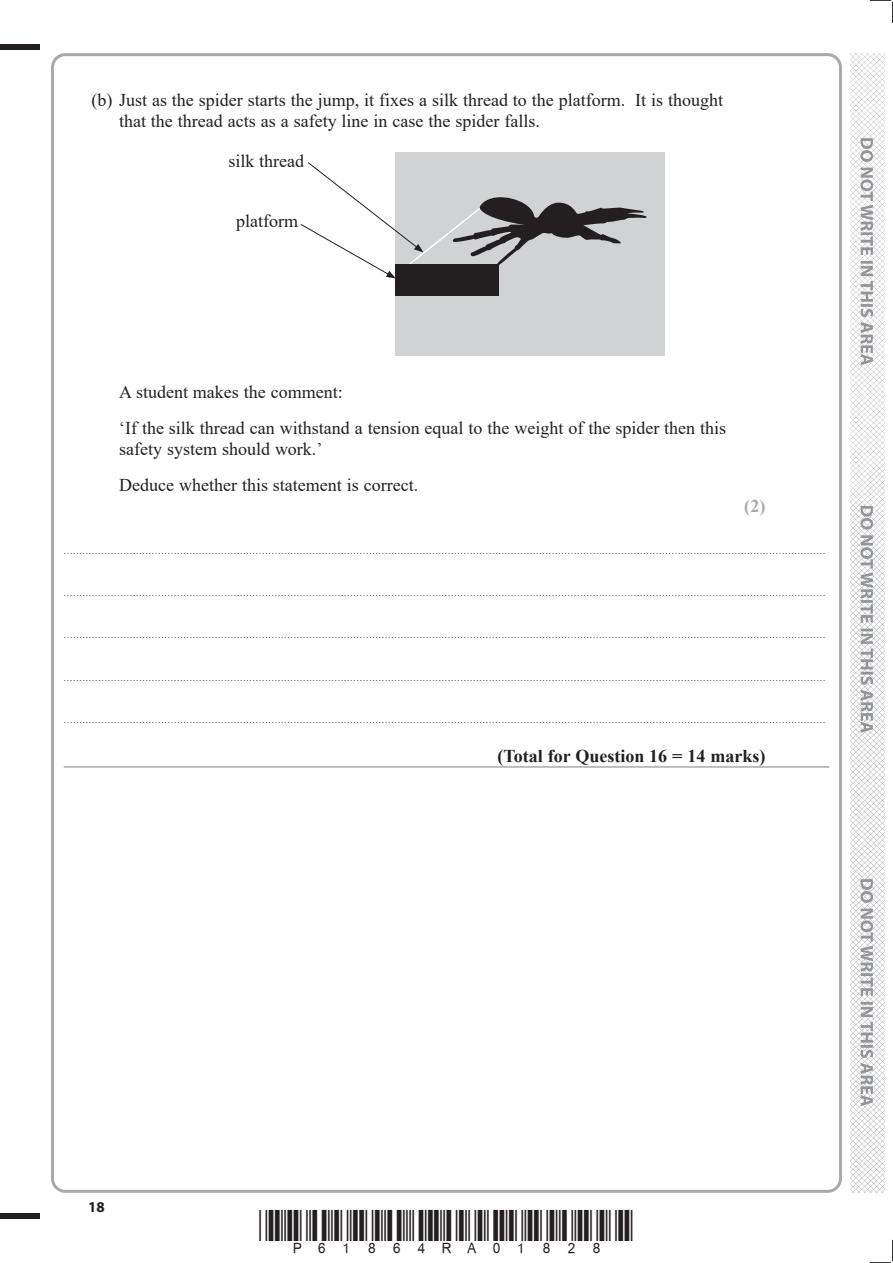
<style>
.page{position:relative;width:893px;height:1263px;background:#fff}
.page>*{position:absolute;margin:0;border:0;box-sizing:border-box;transform-origin:0 0}
.t1{font:18px/36px "Times New Roman";color:#231f20}
.t2{font:700 18px "Times New Roman";color:#231f20}
.t3{font:700 18px "Times New Roman";color:#a8a9ad}
.t4{font:700 15px "Myriad Pro";color:#231f20}
.t5{font:9px "Times New Roman";color:#231f20}
</style>
<div class="page">
<div style="left:0;top:44px;width:40px;height:5px;background:#231f20"></div>
<div style="left:0;top:1214px;width:40px;height:5px;background:#231f20"></div>
<svg style="left:870px;top:0;width:23px;height:23px"></svg>
<svg style="left:870px;top:1240px;width:23px;height:23px"></svg>
<img style="left:850px;top:53px;width:34px;height:1140px">
<svg style="left:860px;top:138px;width:13px;height:968px"></svg>
<hr style="left:64px;top:766px;width:765px;height:2px;background:#a8a9ad">
<div style="left:395px;top:152px;width:270px;height:203px;background:#d1d2d4"></div>
<div style="left:395px;top:264px;width:104px;height:32px;background:#231f20"></div>
<svg style="left:300px;top:162px;width:347px;height:116px"></svg>
<h1 class="t1" style="left:119px;top:89px;width:606px;line-height:21px;text-indent:-28px">(b) Just as the spider starts the jump, it fixes a silk thread to the platform. It is thought that the thread acts as a safety line in case the spider falls.</h1>
<h1 class="t1" style="left:228px;top:143px;width:77px">silk thread</h1>
<h1 class="t1" style="left:236px;top:202px;width:63px">platform</h1>
<h1 class="t1" style="left:119px;top:373px;width:609px">A student makes the comment:<br>ʻIf the silk thread can withstand a tension equal to the weight of the spider then this</h1>
<h1 class="t1" style="left:119px;top:430px;width:301px">safety system should work.ʼ<br>Deduce whether this statement is correct.</h1>
<h1 class="t3" style="left:744px;top:493px;width:23px">(2)</h1>
<p class="t5" style="left:64px;top:544px;width:763px">..................................................................................................................................................................................................................................................</p>
<p class="t5" style="left:64px;top:587px;width:763px">..................................................................................................................................................................................................................................................</p>
<p class="t5" style="left:64px;top:629px;width:763px">..................................................................................................................................................................................................................................................</p>
<p class="t5" style="left:64px;top:671px;width:763px">..................................................................................................................................................................................................................................................</p>
<p class="t5" style="left:64px;top:714px;width:763px">..................................................................................................................................................................................................................................................</p>
<h1 class="t2" style="left:497px;top:743px;width:269px">(Total for Question 16 = 14 marks)</h1>
<h2 class="t4" style="left:88px;top:1197px;width:18px">18</h2>
</div>
